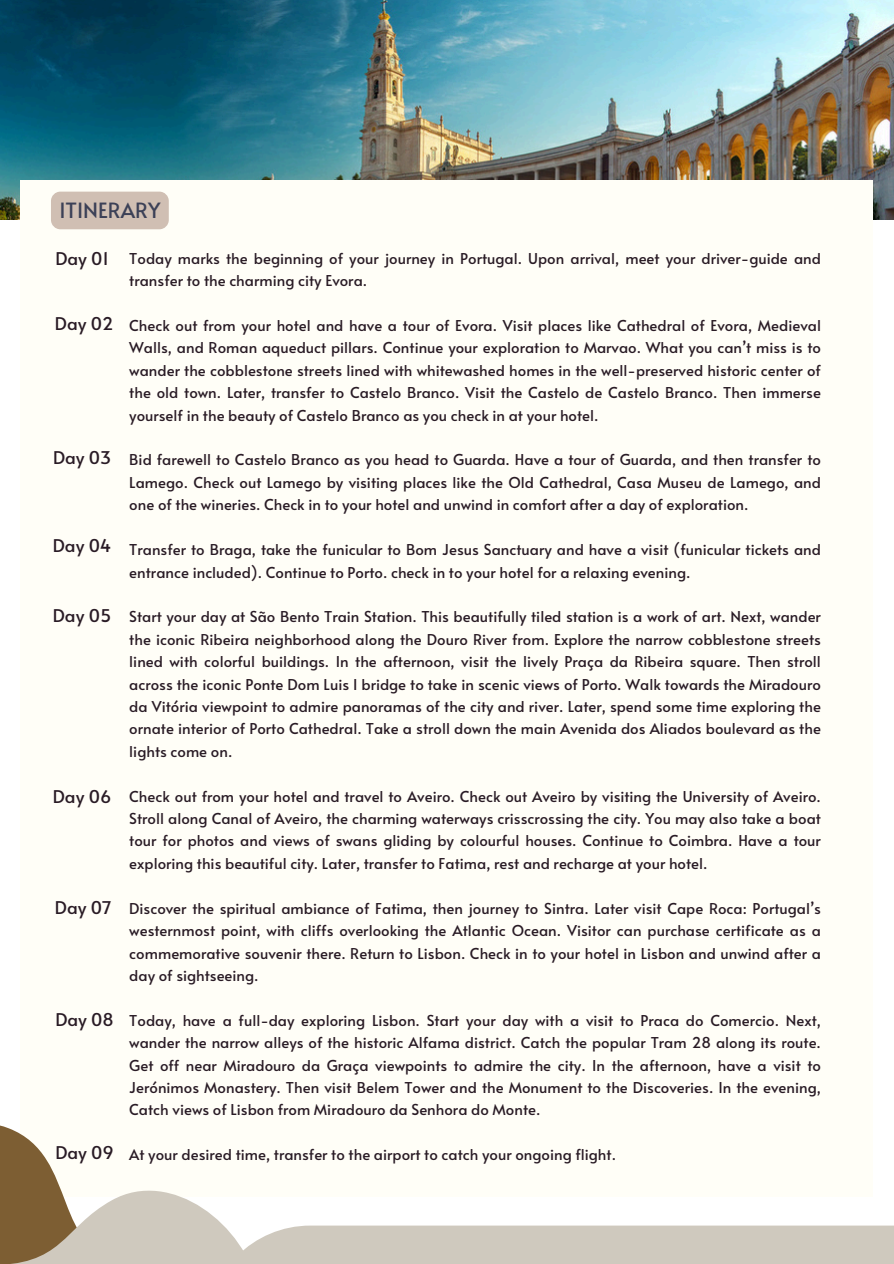
<style>
.page{position:relative;width:894px;height:1264px;background:#fff}
.page>*{position:absolute;margin:0;border:0;box-sizing:border-box;transform-origin:0 0}
.t1{font:21px "Alata";color:#3c4157}
.t2{font:17.55px "Alata";color:#291b25}
.t3{font:15px/22.4px "Alata";color:#291b25;text-align:justify}
</style>
<div class="page">
<img style="left:0;top:0;width:893px;height:219px">
<div style="left:21px;top:180px;width:851px;height:1016px;background:#fffef7"></div>
<svg style="left:0;top:1125px;width:223px;height:138px"></svg>
<div style="left:207px;top:1225px;width:686px;height:38px;background:#cfc9be"></div>
<div style="left:51px;top:192px;width:118px;height:37px;background:#d0bfb3;border-radius:9px"></div>
<h1 class="t1" style="left:59px;top:195px;width:102px">ITINERARY</h1>
<h2 class="t2" style="left:55px;top:246px;width:55px">Day 01</h2>
<h2 class="t3" style="left:129px;top:246px;width:693px">Today marks the beginning of your journey in Portugal. Upon arrival, meet your driver-guide and transfer to the charming city Evora.</h2>
<h2 class="t3" style="left:129px;top:313px;width:693px">Check out from your hotel and have a tour of Evora. Visit places like Cathedral of Evora, Medieval Walls, and Roman aqueduct pillars. Continue your exploration to Marvao. What you can’t miss is to wander the cobblestone streets lined with whitewashed homes in the well-preserved historic center of the old town. Later, transfer to Castelo Branco. Visit the Castelo de Castelo Branco. Then immerse yourself in the beauty of Castelo Branco as you check in at your hotel.</h2>
<h2 class="t3" style="left:129px;top:448px;width:693px">Bid farewell to Castelo Branco as you head to Guarda. Have a tour of Guarda, and then transfer to Lamego. Check out Lamego by visiting places like the Old Cathedral, Casa Museu de Lamego, and one of the wineries. Check in to your hotel and unwind in comfort after a day of exploration.</h2>
<h2 class="t3" style="left:129px;top:537px;width:693px">Transfer to Braga, take the funicular to Bom Jesus Sanctuary and have a visit (funicular tickets and entrance included). Continue to Porto. check in to your hotel for a relaxing evening.</h2>
<h2 class="t3" style="left:129px;top:605px;width:693px">Start your day at São Bento Train Station. This beautifully tiled station is a work of art. Next, wander the iconic Ribeira neighborhood along the Douro River from. Explore the narrow cobblestone streets lined with colorful buildings. In the afternoon, visit the lively Praça da Ribeira square. Then stroll across the iconic Ponte Dom Luis I bridge to take in scenic views of Porto. Walk towards the Miradouro da Vitória viewpoint to admire panoramas of the city and river. Later, spend some time exploring the ornate interior of Porto Cathedral. Take a stroll down the main Avenida dos Aliados boulevard as the lights come on.</h2>
<p class="t3" style="left:129px;top:784px;width:693px">Check out from your hotel and travel to Aveiro. Check out Aveiro by visiting the University of Aveiro.<br>Stroll along Canal of Aveiro, the charming waterways crisscrossing the city. You may also take a boat tour for photos and views of swans gliding by colourful houses. Continue to Coimbra. Have a tour exploring this beautiful city. Later, transfer to Fatima, rest and recharge at your hotel.</p>
<p class="t3" style="left:129px;top:896px;width:693px">Discover the spiritual ambiance of Fatima, then journey to Sintra. Later visit Cape Roca: Portugal’s westernmost point, with cliffs overlooking the Atlantic Ocean. Visitor can purchase certificate as a commemorative souvenir there. Return to Lisbon. Check in to your hotel in Lisbon and unwind after a day of sightseeing.</p>
<p class="t3" style="left:129px;top:1008px;width:693px">Today, have a full-day exploring Lisbon. Start your day with a visit to Praca do Comercio. Next, wander the narrow alleys of the historic Alfama district. Catch the popular Tram 28 along its route.<br>Get off near Miradouro da Graça viewpoints to admire the city. In the afternoon, have a visit to Jerónimos Monastery. Then visit Belem Tower and the Monument to the Discoveries. In the evening, Catch views of Lisbon from Miradouro da Senhora do Monte.</p>
<p class="t3" style="left:129px;top:1142px;width:488px">At your desired time, transfer to the airport to catch your ongoing flight.</p>
<h2 class="t2" style="left:55px;top:310px;width:60px">Day 02</h2>
<h2 class="t2" style="left:53px;top:444px;width:60px">Day 03</h2>
<p class="t2" style="left:53px;top:533px;width:60px">Day 04</p>
<p class="t2" style="left:53px;top:602px;width:60px">Day 05</p>
<p class="t2" style="left:53px;top:783px;width:60px">Day 06</p>
<p class="t2" style="left:55px;top:895px;width:58px">Day 07</p>
<p class="t2" style="left:55px;top:1006px;width:60px">Day 08</p>
<p class="t2" style="left:55px;top:1139px;width:60px">Day 09</p>
</div>
